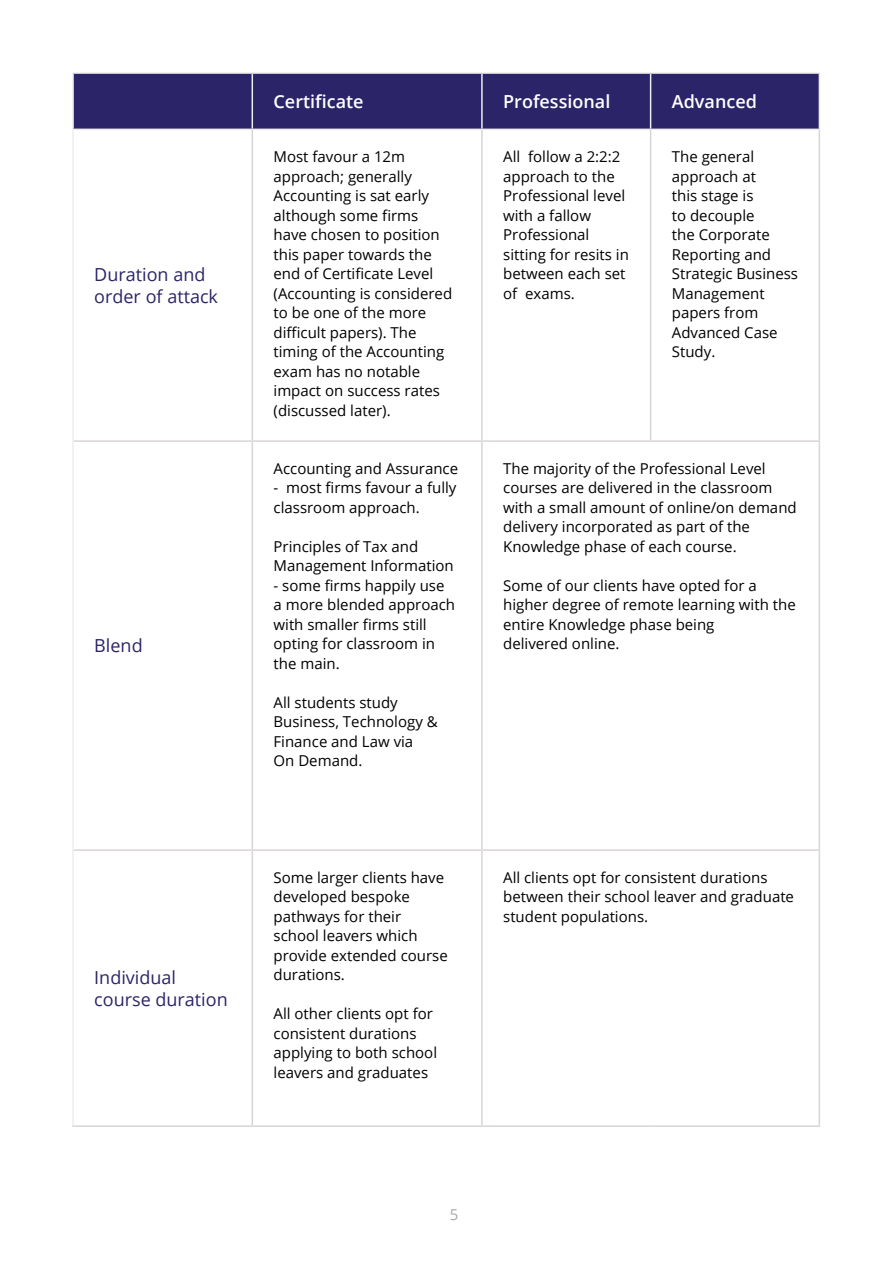
<style>
.page{position:relative;width:893px;height:1263px;background:#fff}
.page>*{position:absolute;margin:0;border:0;box-sizing:border-box;transform-origin:0 0}
.t1{font:18px/21.6px "Open Sans";color:#2b2468}
.t2{font:600 18px "Open Sans";color:#fff}
.t3{font:15px/19.5px "Open Sans";color:#000}
.t4{font:15px "Open Sans";color:#a8a8a7}
</style>
<div class="page">
<div style="left:74px;top:74px;width:745px;height:55px;background:#2b2468"></div>
<hr style="left:72px;top:72px;width:180px;height:2px;background:#ededed">
<hr style="left:72px;top:74px;width:2px;height:55px;background:#ededed">
<hr style="left:252px;top:72px;width:230px;height:2px;background:#ededed">
<hr style="left:252px;top:74px;width:1px;height:55px;background:#ededed">
<hr style="left:482px;top:72px;width:169px;height:2px;background:#ededed">
<hr style="left:481px;top:74px;width:2px;height:55px;background:#ededed">
<hr style="left:651px;top:72px;width:169px;height:2px;background:#ededed">
<hr style="left:650px;top:74px;width:1px;height:55px;background:#ededed">
<hr style="left:819px;top:74px;width:1px;height:55px;background:#ededed">
<hr style="left:72px;top:130px;width:2px;height:311px;background:#ededed">
<hr style="left:72px;top:441px;width:2px;height:409px;background:#ededed">
<hr style="left:72px;top:850px;width:2px;height:275px;background:#ededed">
<hr style="left:72px;top:129px;width:180px;height:1px;background:#ededed">
<hr style="left:252px;top:129px;width:230px;height:1px;background:#ededed">
<hr style="left:482px;top:129px;width:169px;height:1px;background:#ededed">
<hr style="left:651px;top:129px;width:169px;height:1px;background:#ededed">
<hr style="left:252px;top:130px;width:1px;height:310px;background:#d8d4d3">
<hr style="left:481px;top:130px;width:2px;height:310px;background:#d8d4d3">
<hr style="left:650px;top:130px;width:1px;height:310px;background:#d8d4d3">
<hr style="left:819px;top:130px;width:1px;height:310px;background:#d8d4d3">
<hr style="left:252px;top:442px;width:1px;height:407px;background:#d8d4d3">
<hr style="left:252px;top:851px;width:1px;height:274px;background:#d8d4d3">
<hr style="left:481px;top:442px;width:2px;height:407px;background:#d8d4d3">
<hr style="left:481px;top:851px;width:2px;height:274px;background:#d8d4d3">
<hr style="left:819px;top:442px;width:1px;height:407px;background:#d8d4d3">
<hr style="left:819px;top:851px;width:1px;height:274px;background:#d8d4d3">
<hr style="left:74px;top:440px;width:178px;height:2px;background:#d8d4d3">
<hr style="left:252px;top:440px;width:230px;height:2px;background:#d8d4d3">
<hr style="left:482px;top:440px;width:169px;height:2px;background:#d8d4d3">
<hr style="left:651px;top:440px;width:169px;height:2px;background:#d8d4d3">
<hr style="left:74px;top:849px;width:178px;height:2px;background:#d8d4d3">
<hr style="left:72px;top:1125px;width:180px;height:2px;background:#d8d4d3">
<hr style="left:252px;top:849px;width:230px;height:2px;background:#d8d4d3">
<hr style="left:252px;top:1125px;width:230px;height:2px;background:#d8d4d3">
<hr style="left:482px;top:849px;width:169px;height:2px;background:#d8d4d3">
<hr style="left:651px;top:849px;width:169px;height:2px;background:#d8d4d3">
<hr style="left:482px;top:1125px;width:169px;height:2px;background:#d8d4d3">
<hr style="left:651px;top:1125px;width:169px;height:2px;background:#d8d4d3">
<p class="t1" style="left:94px;top:263px;width:125px">Duration and order of attack</p>
<p class="t1" style="left:94px;top:635px;width:50px">Blend</p>
<p class="t1" style="left:94px;top:966px;width:135px">Individual course duration</p>
<p class="t2" style="left:274px;top:89px;width:91px">Certificate</p>
<p class="t2" style="left:503px;top:89px;width:109px">Professional</p>
<p class="t2" style="left:672px;top:89px;width:87px">Advanced</p>
<p class="t3" style="left:274px;top:146px;width:180px">Most favour a 12m approach; generally<br>Accounting is sat early although some firms have chosen to position this paper towards the end of Certificate Level (Accounting is considered to be one of the more difficult papers). The timing of the Accounting exam has no notable impact on success rates (discussed later).</p>
<p class="t3" style="left:503px;top:146px;width:127px">All follow a 2:2:2 approach to the<br>Professional level with a fallow<br>Professional sitting for resits in between each set of exams.</p>
<p class="t3" style="left:672px;top:146px;width:128px">The general approach at<br>this stage is<br>to decouple<br>the Corporate<br>Reporting and<br>Strategic Business<br>Management papers from<br>Advanced Case<br>Study.</p>
<p class="t3" style="left:274px;top:458px;width:186px">Accounting and Assurance</p>
<p class="t3" style="left:274px;top:478px;width:184px">- most firms favour a fully classroom approach.</p>
<p class="t3" style="left:274px;top:536px;width:182px">Principles of Tax and<br>Management Information</p>
<p class="t3" style="left:274px;top:575px;width:183px">- some firms happily use a more blended approach with smaller firms still opting for classroom in the main.</p>
<p class="t3" style="left:274px;top:692px;width:166px">All students study<br>Business, Technology &amp;<br>Finance and Law via<br>On Demand.</p>
<p class="t3" style="left:274px;top:867px;width:176px">Some larger clients have developed bespoke pathways for their school leavers which provide extended course durations.</p>
<p class="t3" style="left:274px;top:1004px;width:165px">All other clients opt for consistent durations applying to both school leavers and graduates</p>
<p class="t3" style="left:503px;top:458px;width:295px">The majority of the Professional Level courses are delivered in the classroom with a small amount of online/on demand delivery incorporated as part of the Knowledge phase of each course.</p>
<p class="t3" style="left:503px;top:575px;width:294px">Some of our clients have opted for a higher degree of remote learning with the entire Knowledge phase being<br>delivered online.</p>
<p class="t3" style="left:503px;top:867px;width:292px">All clients opt for consistent durations between their school leaver and graduate student populations.</p>
<p class="t4" style="left:450px;top:1204px;width:10px">5</p>
</div>
